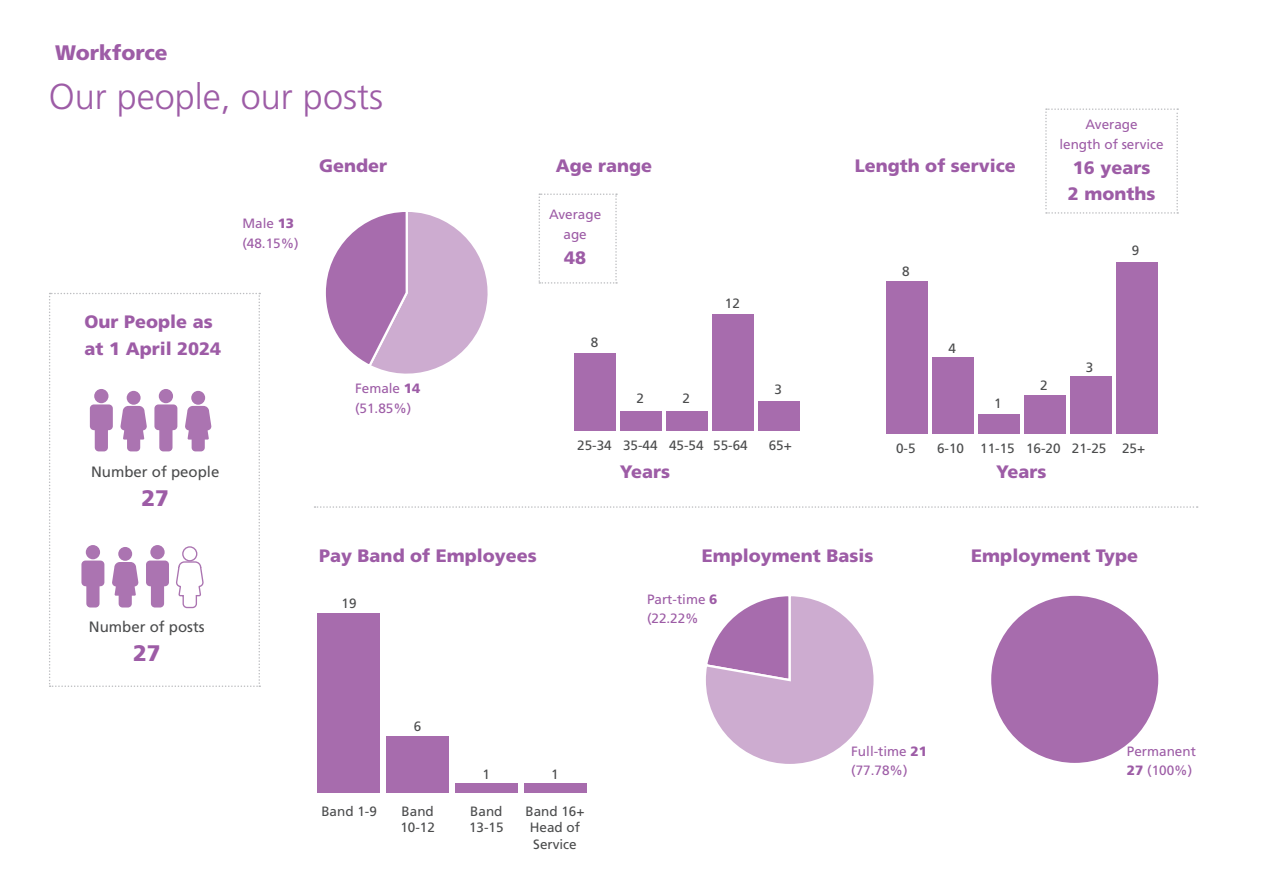
<style>
.page{position:relative;width:1263px;height:893px;background:#fff}
.page>*{position:absolute;margin:0;border:0;box-sizing:border-box;transform-origin:0 0}
.t1{font:300 36px "Frutiger LT Pro";color:#9d5ca6}
.t2{font:900 22.5px "Frutiger LT Pro";color:#9d5ca6}
.t3{font:900 21px "Frutiger LT Pro";color:#9d5ca6}
.t4{font:900 18px/25.5px "Frutiger LT Pro";color:#9d5ca6}
.t5{font:15px "Frutiger LT Pro";color:#4b4c4d}
.t6{font:13.5px/19.5px "Frutiger LT Pro";color:#9d5ca6}
.t7{font:13.5px/16.5px "Frutiger LT Pro";color:#4b4c4d}
.s1{font-weight:900}
</style>
<div class="page">
<div style="left:990px;top:595px;width:169px;height:169px;background:#a76cad;border-radius:50%"></div>
<div style="left:1116px;top:262px;width:41px;height:172px;background:#a76cad"></div>
<div style="left:1070px;top:376px;width:41px;height:58px;background:#a76cad"></div>
<div style="left:1024px;top:395px;width:41px;height:39px;background:#a76cad"></div>
<div style="left:978px;top:415px;width:41px;height:19px;background:#a76cad"></div>
<div style="left:932px;top:357px;width:41px;height:77px;background:#a76cad"></div>
<div style="left:886px;top:281px;width:41px;height:153px;background:#a76cad"></div>
<div style="left:524px;top:783px;width:63px;height:10px;background:#a76cad"></div>
<div style="left:455px;top:783px;width:63px;height:10px;background:#a76cad"></div>
<div style="left:386px;top:736px;width:62px;height:57px;background:#a76cad"></div>
<div style="left:317px;top:614px;width:62px;height:179px;background:#a76cad"></div>
<div style="left:758px;top:401px;width:42px;height:29px;background:#a76cad"></div>
<div style="left:712px;top:314px;width:42px;height:116px;background:#a76cad"></div>
<div style="left:666px;top:411px;width:42px;height:19px;background:#a76cad"></div>
<div style="left:620px;top:411px;width:42px;height:19px;background:#a76cad"></div>
<div style="left:574px;top:353px;width:42px;height:77px;background:#a76cad"></div>
<svg style="left:314px;top:506px;width:884px;height:2px"></svg>
<svg style="left:1045px;top:108px;width:133px;height:106px"></svg>
<svg style="left:49px;top:293px;width:211px;height:394px"></svg>
<svg style="left:538px;top:193px;width:79px;height:91px"></svg>
<svg style="left:325px;top:212px;width:163px;height:162px"></svg>
<svg style="left:706px;top:596px;width:168px;height:168px"></svg>
<p class="t3" style="left:55px;top:40px;width:114px">Workforce</p>
<h1 class="t1" style="left:49px;top:76px;width:336px">Our people, our posts</h1>
<p class="t6" style="left:242px;top:214px;width:58px">Male <span class="s1">13 </span>(48.15%)</p>
<p class="t4" style="left:319px;top:153px;width:70px">Gender</p>
<p class="t4" style="left:85px;top:308px;width:138px;line-height:27px">Our People as at 1 April 2024</p>
<p class="t5" style="left:91px;top:463px;width:130px">Number of people</p>
<p class="t2" style="left:141px;top:484px;width:29px">27</p>
<p class="t6" style="left:355px;top:379px;width:67px">Female <span class="s1">14 </span>(51.85%)</p>
<p class="t4" style="left:556px;top:153px;width:98px">Age range</p>
<p class="t4" style="left:855px;top:153px;width:163px">Length of service</p>
<p class="t6" style="left:1059px;top:115px;width:106px;text-align:center">Average<br>length of service</p>
<p class="t4" style="left:1068px;top:155px;width:89px">16 years<br>2 months</p>
<p class="t6" style="left:549px;top:205px;width:54px;text-align:center">Average age</p>
<p class="t4" style="left:564px;top:245px;width:24px">48</p>
<p class="t7" style="left:1132px;top:242px;width:9px">9</p>
<p class="t7" style="left:902px;top:264px;width:9px">8</p>
<p class="t7" style="left:725px;top:295px;width:17px">12</p>
<p class="t7" style="left:591px;top:335px;width:9px">8</p>
<p class="t7" style="left:948px;top:340px;width:9px">4</p>
<p class="t7" style="left:1086px;top:359px;width:9px">3</p>
<p class="t7" style="left:637px;top:390px;width:9px">2</p>
<p class="t7" style="left:683px;top:390px;width:9px">2</p>
<p class="t7" style="left:775px;top:381px;width:9px">3</p>
<p class="t7" style="left:994px;top:395px;width:9px">1</p>
<p class="t7" style="left:1040px;top:377px;width:9px">2</p>
<p class="t7" style="left:577px;top:437px;width:172px">25-34 35-44 45-54 55-64</p>
<p class="t7" style="left:769px;top:437px;width:25px">65+</p>
<p class="t7" style="left:896px;top:440px;width:21px">0-5</p>
<p class="t7" style="left:937px;top:440px;width:209px">6-10 11-15 16-20 21-25 25+</p>
<p class="t4" style="left:620px;top:459px;width:52px">Years</p>
<p class="t4" style="left:996px;top:459px;width:52px">Years</p>
<p class="t5" style="left:89px;top:618px;width:117px">Number of posts</p>
<p class="t2" style="left:133px;top:639px;width:29px">27</p>
<p class="t4" style="left:319px;top:543px;width:219px">Pay Band of Employees</p>
<p class="t4" style="left:702px;top:543px;width:173px">Employment Basis</p>
<p class="t4" style="left:971px;top:543px;width:168px">Employment Type</p>
<p class="t7" style="left:342px;top:595px;width:17px">19</p>
<p class="t7" style="left:414px;top:718px;width:9px">6</p>
<p class="t7" style="left:483px;top:766px;width:9px">1</p>
<p class="t7" style="left:551px;top:766px;width:9px">1</p>
<p class="t7" style="left:321px;top:803px;width:57px">Band 1-9</p>
<p class="t7" style="left:400px;top:803px;width:36px">Band<br>10-12</p>
<p class="t7" style="left:469px;top:803px;width:36px">Band<br>13-15</p>
<p class="t7" style="left:525px;top:803px;width:61px;text-align:center">Band 16+<br>Head of<br>Service</p>
<p class="t6" style="left:647px;top:589px;width:72px">Part-time <span class="s1">6 </span>(22.22%</p>
<p class="t6" style="left:851px;top:741px;width:77px">Full-time <span class="s1">21 </span>(77.78%)</p>
<p class="t6" style="left:1127px;top:741px;width:71px">Permanent<br><span class="s1">27</span> (100%)</p>
</div>
